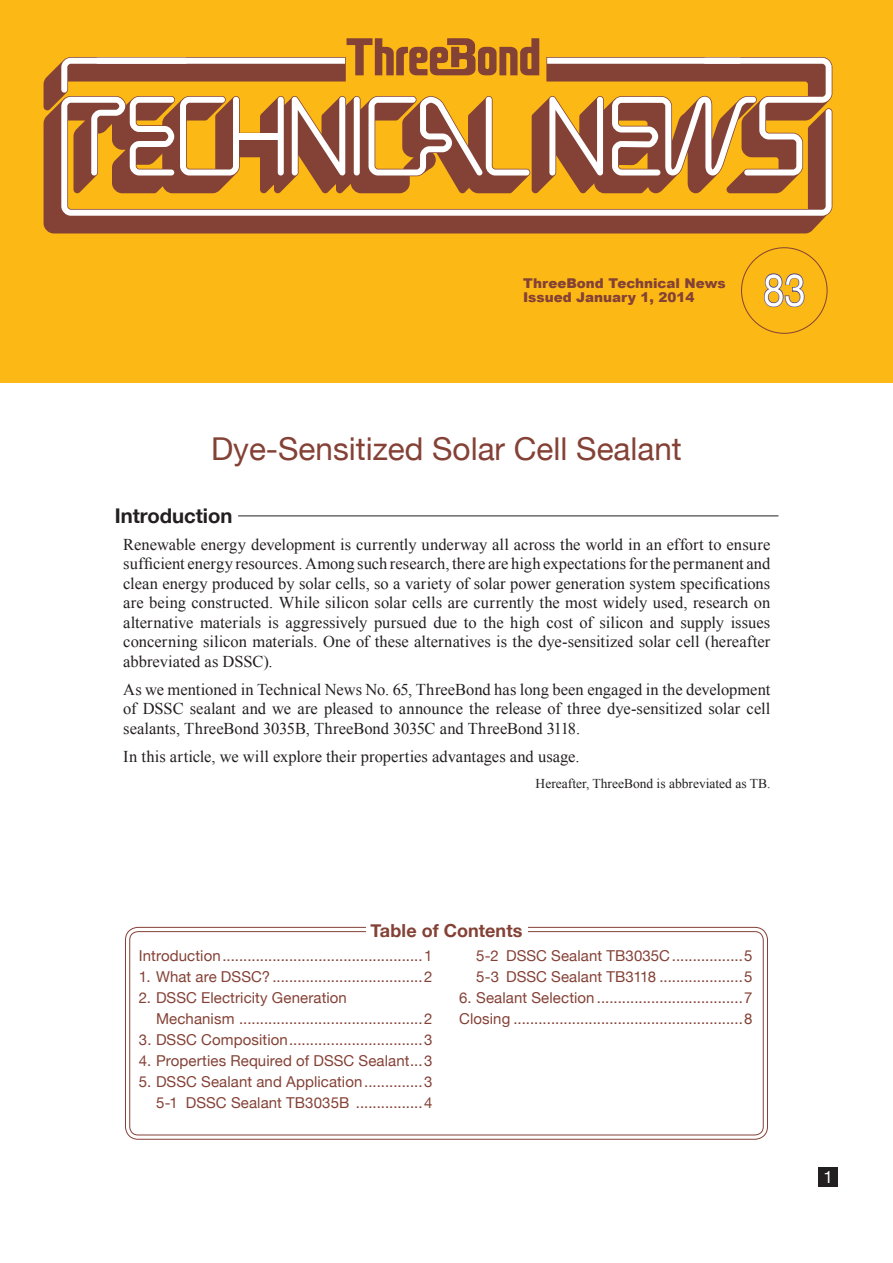
<style>
.page{position:relative;width:893px;height:1263px;background:#fff}
.page>*{position:absolute;margin:0;border:0;box-sizing:border-box;transform-origin:0 0}
.News_No{font:45px "Helvetica Neue";color:#fff;scale:.85 1}
.H1-Title{font:31.5px "Helvetica Neue";color:#844136}
.Introduction{font:700 20.25px "Helvetica Neue";color:#231f20}
.Contents{font:700 18px "Helvetica Neue";letter-spacing:.005em;color:#844136}
.t1{font:16.95px "Helvetica Neue";color:#fff}
.Introduction_lead{font:16.5px/19.5px "Times New Roman";color:#231f20;text-align:justify}
.t2{font:15px/21px "Helvetica Neue";letter-spacing:.005em;color:#844136}
.t3{font:900 13.5px "Arial";color:#844136}
.ThreeBond-TB{font:13.5px "Times New Roman";color:#231f20}
</style>
<div class="page">
<div style="left:818px;top:1167px;width:20px;height:19px;background:#231f20"></div>
<div style="left:0;top:0;width:893px;height:383px;background:#fcb814"></div>
<div style="left:44px;top:194px;width:782px;height:39px;background:#844136"></div>
<svg style="left:61px;top:194px;width:771px;height:22px"></svg>
<svg style="left:44px;top:38px;width:788px;height:156px"></svg>
<div style="left:125px;top:927px;width:643px;height:213px;border:1px solid #844136;border-radius:13px"></div>
<div style="left:129px;top:931px;width:635px;height:204px;border:1px solid #844136;border-radius:9px"></div>
<svg style="left:764px;top:273px;width:41px;height:35px"></svg>
<div style="left:366px;top:921px;width:161px;height:18px;background:#fff"></div>
<hr style="left:238px;top:515px;width:540px;height:1px;background:#231f20">
<p class="t3" style="left:523px;top:273px;width:204px">ThreeBond Technical News</p>
<p class="t3" style="left:523px;top:287px;width:173px">Issued January 1, 2014</p>
<p class="News_No" style="left:763px;top:258px;width:52px">83</p>
<p class="H1-Title" style="left:211px;top:426px;width:472px">Dye-Sensitized Solar Cell Sealant</p>
<p class="Introduction" style="left:115px;top:500px;width:119px">Introduction</p>
<p class="Introduction_lead" style="left:123px;top:534px;width:649px">Renewable energy development is currently underway all across the world in an effort to ensure sufficient energy resources. Among such research, there are high expectations for the permanent and clean energy produced by solar cells, so a variety of solar power generation system specifications are being constructed. While silicon solar cells are currently the most widely used, research on alternative materials is aggressively pursued due to the high cost of silicon and supply issues concerning silicon materials. One of these alternatives is the dye-sensitized solar cell (hereafter abbreviated as DSSC).</p>
<p class="Introduction_lead" style="left:123px;top:679px;width:649px">As we mentioned in Technical News No. 65, ThreeBond has long been engaged in the development of DSSC sealant and we are pleased to announce the release of three dye-sensitized solar cell sealants, ThreeBond 3035B, ThreeBond 3035C and ThreeBond 3118.</p>
<p class="Introduction_lead" style="left:123px;top:746px;width:458px">In this article, we will explore their properties advantages and usage.</p>
<p class="ThreeBond-TB" style="left:536px;top:775px;width:236px">Hereafter, ThreeBond is abbreviated as TB.</p>
<p class="Contents" style="left:370px;top:916px;width:154px">Table of Contents</p>
<p class="t2" style="left:139px;top:946px;width:295px">Introduction................................................1</p>
<p class="t2" style="left:139px;top:967px;width:295px">1. What are DSSC? ....................................2</p>
<p class="t2" style="left:156px;top:988px;width:278px;text-indent:-17px">2. DSSC Electricity Generation<br>Mechanism ............................................2</p>
<p class="t2" style="left:139px;top:1030px;width:295px">3. DSSC Composition................................3</p>
<p class="t2" style="left:139px;top:1051px;width:295px">4. Properties Required of DSSC Sealant...3</p>
<p class="t2" style="left:139px;top:1072px;width:295px">5. DSSC Sealant and Application..............3</p>
<p class="t2" style="left:156px;top:1093px;width:278px">5-1 DSSC Sealant TB3035B ................4</p>
<p class="t2" style="left:476px;top:946px;width:278px">5-2 DSSC Sealant TB3035C.................5</p>
<p class="t2" style="left:476px;top:967px;width:278px">5-3 DSSC Sealant TB3118 ....................5</p>
<p class="t2" style="left:459px;top:988px;width:295px">6. Sealant Selection ...................................7</p>
<p class="t2" style="left:459px;top:1009px;width:295px">Closing .......................................................8</p>
<p class="t1" style="left:823px;top:1164px;width:11px">1</p>
</div>
